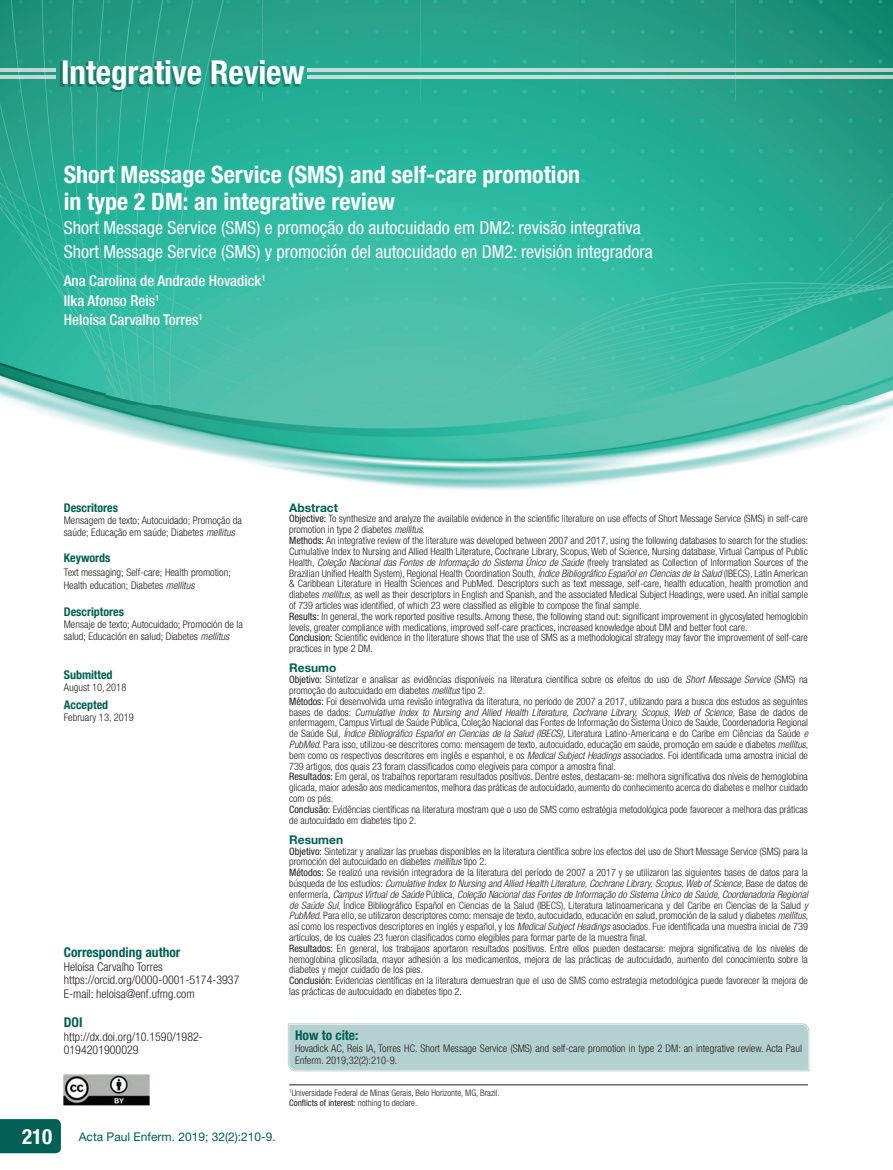
<style>
.page{position:relative;width:893px;height:1170px;background:#fff}
.page>*{position:absolute;margin:0;border:0;box-sizing:border-box;transform-origin:0 0}
.t1{font:700 condensed 33px "Helvetica Neue LT Std";color:#fff}
.t2{font:700 condensed 24px/27px "Helvetica Neue LT Std";color:#fff}
.t3{font:700 condensed 21px "Helvetica Neue LT Std";color:#fff}
.t4{font:condensed 18px/24px "Helvetica Neue LT Std";color:#fff}
.t5{font:500 condensed 15px/19.5px "Helvetica Neue LT Std";color:#fff}
.t6{font:700 condensed 13.5px "Helvetica Neue LT Std";color:#006053}
.t7{font:300 condensed 12px/13.5px "Helvetica Neue LT Std";color:#231f20}
.t8{font:700 condensed 12px "Helvetica Neue LT Std";color:#006053}
.t9{font:12px "Helvetica Neue LT Std";color:#006053}
.t10{font:700 12px "Helvetica Neue LT Std";color:#006053}
.t11{font:300 condensed 10.5px/12px "Helvetica Neue LT Std";color:#231f20}
.t12{font:300 condensed 10.2px/10.8px "Helvetica Neue LT Std";color:#231f20}
.t13{font:300 condensed 9px/10.5px "Helvetica Neue LT Std";color:#231f20}
.s1{font-style:italic}
.s2{font-weight:400}
</style>
<div class="page">
<div style="left:0;top:1119px;width:61px;height:34px;background:#006053"></div>
<img style="left:0;top:0;width:893px;height:490px">
<img style="left:0;top:75px;width:56px;height:4px">
<img style="left:0;top:68px;width:56px;height:4px">
<hr style="left:289px;top:1084px;width:519px;height:1px;background:#231f20">
<img style="left:64px;top:1074px;width:86px;height:31px">
<svg style="left:287px;top:1023px;width:523px;height:48px;background:#b7d2d0"></svg>
<img style="left:61px;top:62px;width:241px;height:30px">
<img style="left:308px;top:75px;width:585px;height:4px">
<img style="left:308px;top:68px;width:585px;height:4px">
<h1 class="t1" style="left:61px;top:52px;width:245px">Integrative Review</h1>
<h2 class="t2" style="left:64px;top:161px;width:518px">Short Message Service (SMS) and self-care promotion in type 2 DM: an integrative review</h2>
<h3 class="t4" style="left:64px;top:216px;width:591px">Short Message Service (SMS) e promoção do autocuidado em DM2: revisão integrativa<br>Short Message Service (SMS) y promoción del autocuidado en DM2: revisión integradora</h3>
<h3 class="t5" style="left:64px;top:271px;width:203px">Ana Carolina de Andrade Hovadick<sup>1<br></sup>Ilka Afonso Reis<sup>1<br></sup>Heloísa Carvalho Torres<sup>1</sup></h3>
<p class="t8" style="left:64px;top:500px;width:56px">Descritores</p>
<p class="t11" style="left:64px;top:514px;width:180px">Mensagem de texto; Autocuidado; Promoção da saúde; Educação em saúde; Diabetes <span class="s1">mellitus</span></p>
<p class="t8" style="left:64px;top:550px;width:48px">Keywords</p>
<p class="t11" style="left:64px;top:565px;width:169px;line-height:13.5px">Text messaging; Self-care; Health promotion;<br>Health education; Diabetes <span class="s1">mellitus</span></p>
<p class="t8" style="left:64px;top:604px;width:62px">Descriptores</p>
<p class="t11" style="left:64px;top:618px;width:181px">Mensaje de texto; Autocuidado; Promoción de la salud; Educación en salud; Diabetes <span class="s1">mellitus</span></p>
<p class="t8" style="left:64px;top:667px;width:50px">Submitted</p>
<p class="t11" style="left:64px;top:681px;width:64px">August 10, 2018</p>
<p class="t8" style="left:64px;top:697px;width:46px">Accepted</p>
<p class="t11" style="left:64px;top:710px;width:72px">February 13, 2019</p>
<h3 class="t6" style="left:64px;top:944px;width:118px">Corresponding author</h3>
<p class="t7" style="left:64px;top:959px;width:177px">Heloísa Carv alho Torres https://orcid.org/0000-0001-5174-3937<br>E-mail: heloisa@enf.ufmg.com</p>
<h3 class="t6" style="left:64px;top:1014px;width:20px">DOI</h3>
<p class="t7" style="left:64px;top:1029px;width:141px">http://dx.doi.org/10.1590/1982-<br>0194201900029</p>
<h3 class="t3" style="left:22px;top:1123px;width:32px">210</h3>
<p class="t9" style="left:79px;top:1129px;width:199px">Acta Paul Enferm. 2019; 32(2):210-9.</p>
<p class="t10" style="left:289px;top:500px;width:50px">Abstract</p>
<p class="t12" style="left:289px;top:513px;width:521px"><span class="s2">Objective:</span> To synthesize and analyze the available evidence in the scientific literature on use effects of Short Message Service (SMS) in self-care promotion in type 2 diabetes <span class="s1">mellitus</span>.<br><span class="s2">Methods:</span> An integrative review of the literature was developed between 2007 and 2017, using the following databases to search for the studies:<br>Cumulative Index to Nursing and Allied Health Literature, Cochrane Library, Scopus, Web of Science<span class="s1">,</span> Nursing database, Virtual Campus of Public Health, <span class="s1">Coleção Nacional das Fontes de Informação do Sistema Único de Saúde</span> (freely translated as Collection of Information Sources of the Brazilian Unified Health System), Regional Health Coordination South, <span class="s1">Índice Bibliográfico Español en Ciencias de la Salud</span> (IBECS)<span class="s1">,</span> Latin American &amp; Caribbean Literature in Health Sciences and PubMed<span class="s1">.</span> Descriptors such as text message, self-care, health education, health promotion and diabetes <span class="s1">mellitus</span>, as well as their descriptors in English and Spanish, and the associated Medical Subject Headings, were used. An initial sample of 739 articles was identified, of which 23 were classified as eligible to compose the final sample.<br><span class="s2">Results:</span> In general, the work reported positive results. Among these, the following stand out: significant improvement in glycosylated hemoglobin levels, greater compliance with medications, improved self-care practices, increased knowledge about DM and better foot care.<br><span class="s2">Conclusion:</span> Scientific evidence in the literature shows that the use of SMS as a methodological strategy may favor the improvement of self-care practices in type 2 DM.</p>
<p class="t10" style="left:289px;top:660px;width:49px">Resumo</p>
<p class="t12" style="left:289px;top:674px;width:521px"><span class="s2">Objetivo:</span> Sintetizar e analisar as evidências disponíveis na literatura científica sobre os efeitos do uso de <span class="s1">Short Message Service</span> (SMS) na promoção do autocuidado em diabetes <span class="s1">mellitus</span> tipo 2.<br><span class="s2">Métodos:</span> Foi desenvolvida uma revisão integrativa da literatura, no período de 2007 a 2017, utilizando para a busca dos estudos as seguintes bases de dados: <span class="s1">Cumulative Index to Nursing and Allied Health Literature, Cochrane Library, Scopus, Web of Science,</span> Base de dados de enfermagem, Campus Virtual de Saúde Pública, Coleção Nacional das Fontes de Informação do Sistema Único de Saúde, Coordenadoria Regional de Saúde Sul, <span class="s1">Índice Bibliográfico Español en Ciencias de la Salud (IBECS),</span> Literatura Latino-Americana e do Caribe em Ciências da Saúde <span class="s1">e PubMed.</span> Para isso, utilizou-se descritores como: mensagem de texto, autocuidado, educação em saúde, promoção em saúde e diabetes <span class="s1">mellitus</span>, bem como os respectivos descritores em inglês e espanhol, e os <span class="s1">Medical Subject Headings</span> associados. Foi id entificada uma amostra inicial de 739 artigos, dos quais 23 foram classificados como elegíveis para compor a amostra final.<br><span class="s2">Resultados:</span> Em geral, os trabalhos reportaram resultados positivos. Dentre estes, destacam-se: melhora significativa dos níveis de hemoglobina glicada, maior adesão aos medicamentos, melhora das práticas de autocuidado, aumento do conhecimento acerca do diabetes e melhor cuidado com os pés.<br><span class="s2">Conclusão:</span> Evidências científicas na literatura mostram que o uso de SMS como estratégia metodológica pode favorecer a melhora das práticas de autocuidado em diabetes tipo 2.</p>
<p class="t10" style="left:289px;top:832px;width:55px">Resumen</p>
<p class="t12" style="left:289px;top:845px;width:521px"><span class="s2">Objetivo:</span> Sintetizar y analizar las pruebas disponibles en la literatura científica sobre los efectos del uso de Short Message Service (SMS) para la promoción del autocuidado en diabetes <span class="s1">mellitus</span> tipo 2.<br><span class="s2">Métodos:</span> Se realizó una revisión integradora de la literatura del período de 2007 a 2017 y se utilizaron las siguientes bases de datos para la búsqueda de los estudios: <span class="s1">Cumulative Index to Nursing and Allied Health Literature, Cochrane Library, Scopus, Web of Science,</span> Base de datos de enfermería, <span class="s1">Campus Virtual de Saúde</span> Pública, <span class="s1">Coleção Nacional das Fontes de Informação do Sistema Único de Saúde, Coordenadoria Regional de Saúde Sul</span>, Índice Bibliográfico Español en Ciencias de la Salud (IBECS), Literatura latinoamericana y del Caribe en Ciencias de la Salud <span class="s1">y PubMed.</span> Para ello, se utilizaron descriptores como: mensaje de texto, autocuidado, educación en salud, promoción de la salud y diabetes <span class="s1">mellitus</span>, así como los respectivos descriptores en inglés y español, y los <span class="s1">Medical Subject Headings</span> asociados. Fue identificada una muestra inicial de 739 artículos, de los cuales 23 fueron clasificados como elegibles para formar parte de la muestra final.<br><span class="s2">Resultados:</span> En general, los trabajaos aportaron resultados positivos. Entre ellos pueden destacarse: mejora significativa de los niveles de hemoglobina glicosilada, mayor adhesión a los medicamentos, mejora de las prácticas de autocuidado, aumento del conocimiento sobre la diabetes y mejor cuidado de los pies.<br><span class="s2">Conclusión:</span> Evidencias científicas en la literatura demuestran que el uso de SMS como estrategia metodológica puede favorecer la mejora de las prácticas de autocuidado en diabetes tipo 2.</p>
<h3 class="t6" style="left:295px;top:1027px;width:65px">How to cite:</h3>
<p class="t11" style="left:295px;top:1042px;width:508px">Hovadick AC, Reis IA, Torres HC. Short Message Service (SMS) and self-care promotion in type 2 DM: an integrative review. Acta Paul<br>Enferm. 2019;32(2):210-9.</p>
<p class="t13" style="left:289px;top:1087px;width:212px"><sup>1</sup>Universidade Federal de Minas Gerais, Belo Horizonte, MG, Brazil.<br><span class="s2">Conflicts of interest:</span> nothing to declare.</p>
</div>
